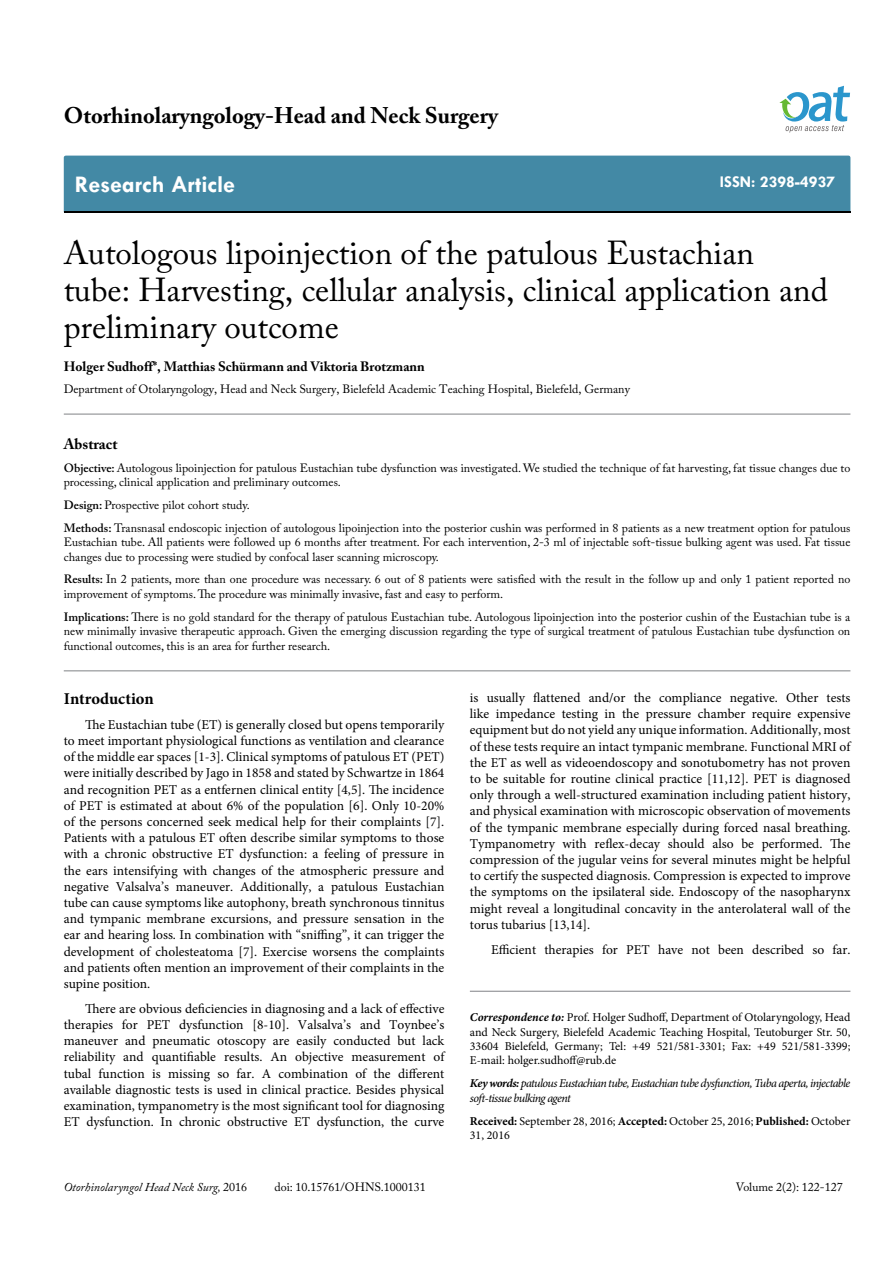
<style>
.page{position:relative;width:893px;height:1263px;background:#fff}
.page>*{position:absolute;margin:0;border:0;box-sizing:border-box;transform-origin:0 0}
.t1{font:33px/37.5px "Adobe Caslon Pro";color:#000}
.t2{font:700 24px "Tw Cen";color:#fff}
.t3{font:700 22.5px "Adobe Caslon Pro";color:#000}
.t4{font:700 16.5px "Tw Cen";color:#fff}
.t5{font:700 16.5px "Minion Pro";letter-spacing:-.005em;color:#000}
.t6{font:700 15px "Adobe Caslon Pro";color:#000}
.t7{font:13.5px/16.2px "Minion Pro";color:#000;text-align:justify}
.t8{font:700 13.5px "Adobe Caslon Pro";color:#000}
.t9{font:12px/14.4px "Adobe Caslon Pro";color:#000}
.t10{font:12px/14.4px "Minion Pro";color:#000;text-align:justify}
.t11{font:italic 12px/14.4px "Minion Pro";letter-spacing:-.05em;color:#000}
.t12{font:italic 12px "Adobe Caslon Pro";color:#000}
.s1{font-weight:600}
.s2{font-weight:700;font-style:italic}
.s3{font-weight:700}
.s4{font-style:normal}
</style>
<div class="page">
<div style="left:64px;top:156px;width:786px;height:56px;background:#4389a5"></div>
<svg style="left:779px;top:86px;width:71px;height:47px"></svg>
<hr style="left:64px;top:414px;width:786px;height:1px;background:#808285">
<hr style="left:64px;top:671px;width:786px;height:1px;background:#808285">
<hr style="left:470px;top:991px;width:380px;height:1px;background:#808285">
<h3 class="t3" style="left:64px;top:102px;width:435px">Otorhinolaryngology-Head and Neck Surgery</h3>
<h2 class="t2" style="left:75px;top:170px;width:162px">Research Article</h2>
<p class="t4" style="left:720px;top:172px;width:117px">ISSN: 2398-4937</p>
<h1 class="t1" style="left:64px;top:233px;width:766px">Autologous lipoinjection of the patulous Eustachian tube: Harvesting, cellular analysis, clinical application and preliminary outcome</h1>
<p class="t8" style="left:64px;top:358px;width:362px">Holger Sudhoff*, Matthias Schürmann and Viktoria Brotzmann</p>
<p class="t9" style="left:64px;top:381px;width:568px">Department of Otolaryngology, Head and Neck Surgery, Bielefeld Academic Teaching Hospital, Bielefeld, Germany</p>
<p class="t6" style="left:64px;top:435px;width:55px">Abstract</p>
<p class="t9" style="left:64px;top:460px;width:788px"><span class="s1">Objective:</span> Autologous lipoinjection for patulous Eustachian tube dysfunction was investigated. We studied the technique of fat harvesting, fat tissue changes due to processing, clinical application and preliminary outcomes.</p>
<p class="t9" style="left:64px;top:493px;width:788px;line-height:23px"><span class="s1">Design:</span> Prospective pilot cohort study.<br><span class="s1">Methods:</span> Transnasal endoscopic injection of autologous lipoinjection into the posterior cushin was performed in 8 patients as a new treatment option for patulous</p>
<p class="t9" style="left:64px;top:535px;width:788px">Eustachian tube. All patients were followed up 6 months after treatment. For each intervention, 2-3 ml of injectable soft-tissue bulking agent was used. Fat tissue changes due to processing were studied by confocal laser scanning microscopy.</p>
<p class="t9" style="left:64px;top:572px;width:788px"><span class="s1">Results:</span> In 2 patients, more than one procedure was necessary. 6 out of 8 patients were satisfied with the result in the follow up and only 1 patient reported no improvement of symptoms. The procedure was minimally invasive, fast and easy to perform.</p>
<p class="t9" style="left:64px;top:609px;width:788px;text-align:justify"><span class="s1">Implications:</span> There is no gold standard for the therapy of patulous Eustachian tube. Autologous lipoinjection into the posterior cushin of the Eustachian tube is a new minimally invasive therapeutic approach. Given the emerging discussion regarding the type of surgical treatment of patulous Eustachian tube dysfunction on functional outcomes, this is an area for further research.</p>
<p class="t5" style="left:64px;top:687px;width:91px">Introduction</p>
<p class="t7" style="left:64px;top:716px;width:382px;text-indent:21px">The Eustachian tube (ET) is generally closed but opens temporarily to meet important physiological functions as ventilation and clearance of the middle ear spaces [1-3]. Clinical symptoms of patulous ET (PET) were initially described by Jago in 1858 and stated by Schwartze in 1864 and recognition PET as a entfernen clinical entity [4,5]. The incidence of PET is estimated at about 6% of the population [6]. Only 10-20% of the persons concerned seek medical help for their complaints [7].<br>Patients with a patulous ET often describe similar symptoms to those with a chronic obstructive ET dysfunction: a feeling of pressure in the ears intensifying with changes of the atmospheric pressure and negative Valsalva’s maneuver. Additionally, a patulous Eustachian tube can cause symptoms like autophony, breath synchronous tinnitus and tympanic membrane excursions, and pressure sensation in the ear and hearing loss. In combination with “sniffing”, it can trigger the development of cholesteatoma [7]. Exercise worsens the complaints and patients often mention an improvement of their complaints in the supine position.</p>
<p class="t7" style="left:64px;top:1000px;width:382px;text-indent:21px">There are obvious deficiencies in diagnosing and a lack of effective therapies for PET dysfunction [8-10]. Valsalva’s and Toynbee’s maneuver and pneumatic otoscopy are easily conducted but lack reliability and quantifiable results. An objective measurement of tubal function is missing so far. A combination of the different available diagnostic tests is used in clinical practice. Besides physical examination, tympanometry is the most significant tool for diagnosing ET dysfunction. In chronic obstructive ET dysfunction, the curve</p>
<p class="t7" style="left:470px;top:690px;width:382px">is usually flattened and/or the compliance negative. Other tests like impedance testing in the pressure chamber require expensive equipment but do not yield any unique information. Additionally, most of these tests require an intact tympanic membrane. Functional MRI of the ET as well as videoendoscopy and sonotubometry has not proven to be suitable for routine clinical practice [11,12]. PET is diagnosed only through a well-structured examination including patient history, and physical examination with microscopic observation of movements of the tympanic membrane especially during forced nasal breathing.<br>Tympanometry with reflex-decay should also be performed. The compression of the jugular veins for several minutes might be helpful to certify the suspected diagnosis. Compression is expected to improve the symptoms on the ipsilateral side. Endoscopy of the nasopharynx might reveal a longitudinal concavity in the anterolateral wall of the torus tubarius [13,14].</p>
<p class="t7" style="left:491px;top:941px;width:361px">Efficient therapies for PET have not been described so far.</p>
<p class="t10" style="left:470px;top:1010px;width:382px"><span class="s2">Correspondence to:</span> Prof. Holger Sudhoff, Department of Otolaryngology, Head and Neck Surgery, Bielefeld Academic Teaching Hospital, Teutoburger Str. 50, 33604 Bielefeld, Germany; Tel: +49 521/581-3301; Fax: +49 521/581-3399; E-mail: holger.sudhoff@rub.de</p>
<p class="t11" style="left:470px;top:1076px;width:382px"><span class="s3">Key words:</span> patulous Eustachian tube, Eustachian tube dysfunction, Tuba aperta, injectable soft-tissue bulking agent</p>
<p class="t10" style="left:470px;top:1114px;width:382px"><span class="s3">Received:</span> September 28, 2016; <span class="s3">Accepted:</span> October 25, 2016; <span class="s3">Published:</span> October<br>31, 2016</p>
<p class="t12" style="left:64px;top:1180px;width:185px">Otorhinolaryngol Head Neck Surg, <span class="s4">2016</span></p>
<p class="t9" style="left:274px;top:1180px;width:153px">doi: 10.15761/OHNS.1000131</p>
<p class="t9" style="left:736px;top:1180px;width:108px">Volume 2(2): 122-127</p>
</div>
